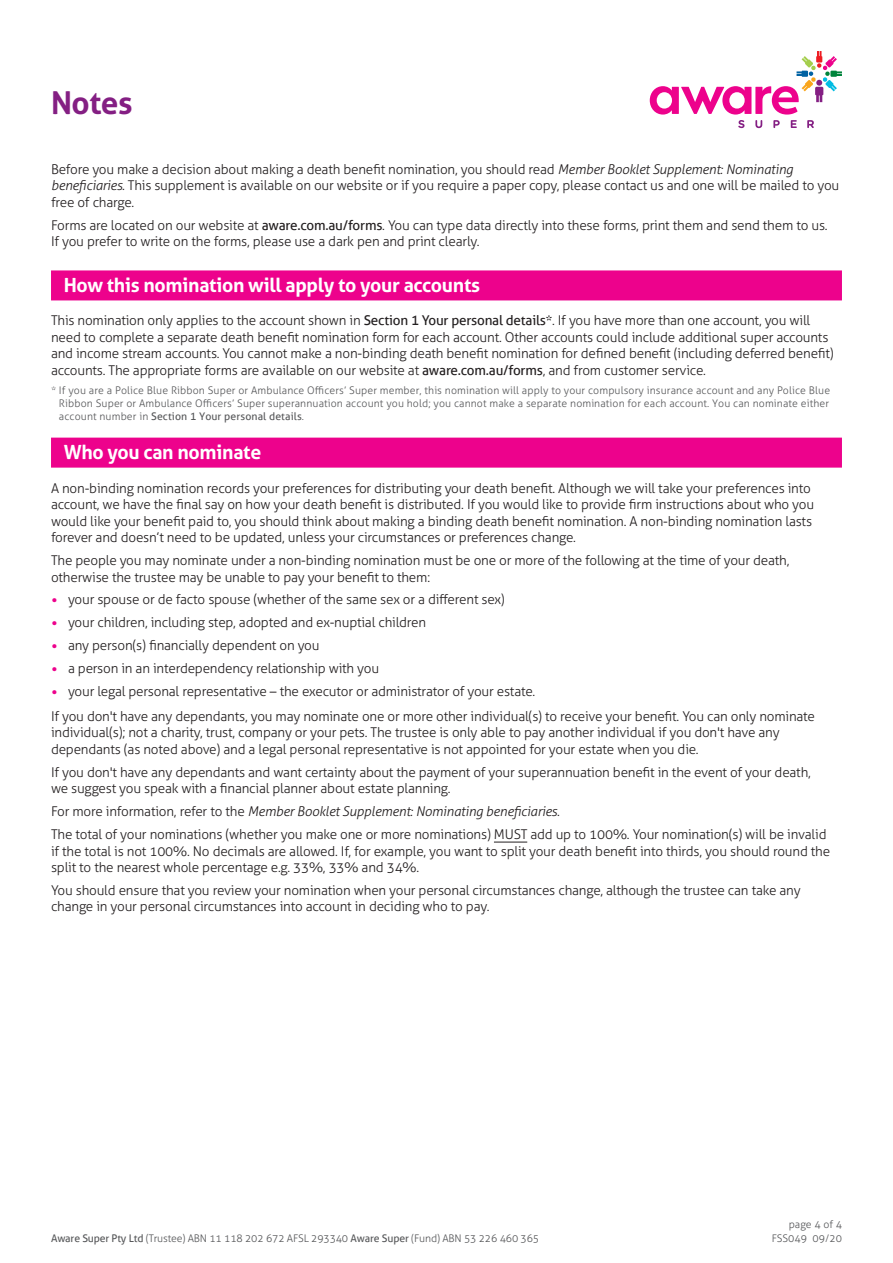
<style>
.page{position:relative;width:893px;height:1263px;background:#fff}
.page>*{position:absolute;margin:0;border:0;box-sizing:border-box;transform-origin:0 0}
.t1{font:700 31.5px "Aller";letter-spacing:-.015em;color:#841f83}
.t2{font:700 19.5px "Aller";letter-spacing:-.015em;color:#fff}
.t3{font:300 13.5px/16.5px "Aller";letter-spacing:-.015em;color:#231f20}
.t4{font:300 10.5px/12.8px "Aller";color:#57585a;text-align:justify}
.s1{font-style:italic}
.s2{font-weight:400}
.s3{font-size:18px;color:#ed028c}
</style>
<div class="page">
<div style="left:51px;top:270px;width:791px;height:30px;background:#ed028c"></div>
<div style="left:51px;top:438px;width:791px;height:30px;background:#ed028c"></div>
<hr style="left:494px;top:842px;width:33px;height:1px;background:#231f20">
<svg style="left:650px;top:51px;width:192px;height:77px"></svg>
<h1 class="t1" style="left:51px;top:83px;width:83px">Notes</h1>
<p class="t3" style="left:51px;top:161px;width:790px">Before you make a decision about making a death benefit nomination, you should read <span class="s1">Member Booklet Supplement: Nominating beneficiaries.</span> This supplement is available on our website or if you require a paper copy, please contact us and one will be mailed to you free of charge.</p>
<p class="t3" style="left:51px;top:217px;width:778px">Forms are located on our website at <span class="s2">aware.com.au/forms</span>. You can type data directly into these forms, print them and send them to us.<br>If you prefer to write on the forms, please use a dark pen and print clearly.</p>
<h2 class="t2" style="left:64px;top:273px;width:418px">How this nomination will apply to your accounts</h2>
<p class="t3" style="left:51px;top:312px;width:784px">This nomination only applies to the account shown in <span class="s2">Section 1 Your personal details*</span>. If you have more than one account, you will need to complete a separate death benefit nomination form for each account. Other accounts could include additional super accounts and income stream accounts. You cannot make a non-binding death benefit nomination for defined benefit (including deferred benefit) accounts. The appropriate forms are available on our website at <span class="s2">aware.com.au/forms</span>, and from customer service.</p>
<p class="t4" style="left:59px;top:384px;width:773px;text-indent:-8px">* If you are a Police Blue Ribbon Super or Ambulance Officers’ Super member, this nomination will apply to your compulsory insurance account and any Police Blue Ribbon Super or Ambulance Officers’ Super superannuation account you hold; you cannot make a separate nomination for each account. You can nominate either account number in <span class="s2">Section 1 Your personal details</span>.</p>
<h2 class="t2" style="left:64px;top:440px;width:199px">Who you can nominate</h2>
<p class="t3" style="left:51px;top:480px;width:765px">A non-binding nomination records your preferences for distributing your death benefit. Although we will take your preferences into account, we have the final say on how your death benefit is distributed. If you would like to provide firm instructions about who you would like your benefit paid to, you should think about making a binding death benefit nomination. A non-binding nomination lasts forever and doesn’t need to be updated, unless your circumstances or preferences change.</p>
<p class="t3" style="left:51px;top:552px;width:740px">The people you may nominate under a non-binding nomination must be one or more of the following at the time of your death, otherwise the trustee may be unable to pay your benefit to them:</p>
<p class="t3" style="left:51px;top:591px;width:455px"><span class="s3">•</span> your spouse or de facto spouse (whether of the same sex or a different sex)</p>
<p class="t3" style="left:51px;top:614px;width:377px"><span class="s3">•</span> your children, including step, adopted and ex-nuptial children</p>
<p class="t3" style="left:51px;top:637px;width:270px"><span class="s3">•</span> any person(s) financially dependent on you</p>
<p class="t3" style="left:51px;top:660px;width:330px"><span class="s3">•</span> a person in an interdependency relationship with you</p>
<p class="t3" style="left:51px;top:679px;width:766px;line-height:25px"><span class="s3">•</span> your legal personal representative – the executor or administrator of your estate.<br>If you don't have any dependants, you may nominate one or more other individual(s) to receive your benefit. You can only nominate</p>
<p class="t3" style="left:51px;top:724px;width:730px">individual(s); not a charity, trust, company or your pets. The trustee is only able to pay another individual if you don't have any dependants (as noted above) and a legal personal representative is not appointed for your estate when you die.</p>
<p class="t3" style="left:51px;top:764px;width:761px">If you don't have any dependants and want certainty about the payment of your superannuation benefit in the event of your death, we suggest you speak with a financial planner about estate planning.</p>
<p class="t3" style="left:51px;top:800px;width:777px;line-height:23px">For more information, refer to the <span class="s1">Member Booklet Supplement: Nominating beneficiaries</span>.<br>The total of your nominations (whether you make one or more nominations) MUST add up to 100%. Your nomination(s) will be invalid</p>
<p class="t3" style="left:51px;top:842px;width:781px">if the total is not 100%. No decimals are allowed. If, for example, you want to split your death benefit into thirds, you should round the split to the nearest whole percentage e.g. 33%, 33% and 34%.</p>
<p class="t3" style="left:51px;top:882px;width:751px">You should ensure that you review your nomination when your personal circumstances change, although the trustee can take any change in your personal circumstances into account in deciding who to pay.</p>
<p class="t4" style="left:51px;top:1231px;width:490px"><span class="s2">Aware Super Pty Ltd</span> (Trustee) ABN 11 118 202 672 AFSL 293340 <span class="s2">Aware Super</span> (Fund) ABN 53 226 460 365</p>
<p class="t4" style="left:772px;top:1218px;width:72px;line-height:13.5px;text-align:right">page 4 of 4<br>FSS049 09/20</p>
</div>
